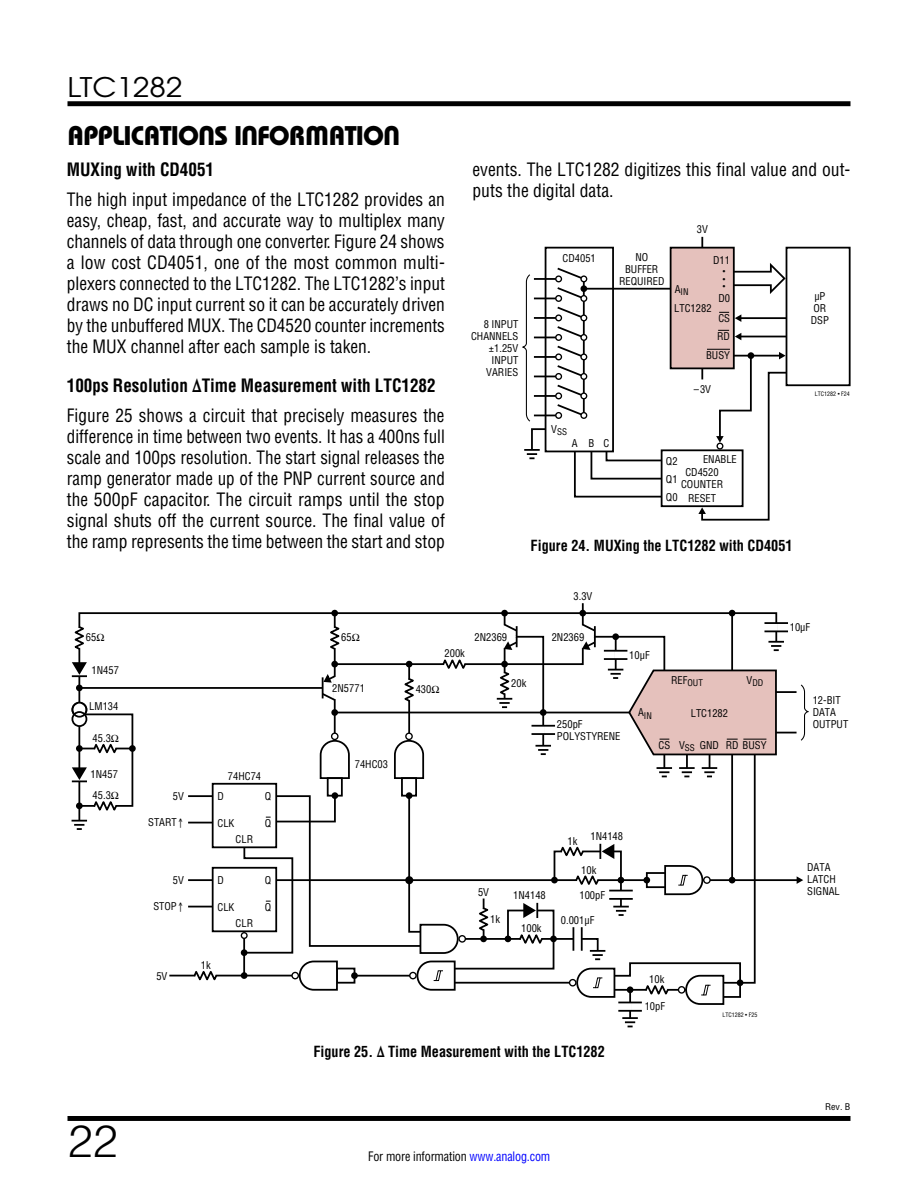
<style>
.page{position:relative;width:918px;height:1188px;background:#fff}
.page>*{position:absolute;margin:0;border:0;box-sizing:border-box;transform-origin:0 0}
.t1{font:300 45px "Helvetica";color:#000}
.t2{font:27px "Linear Bauhaus";letter-spacing:-.02em;color:#000}
.t3{font:27px "Avant Garde";color:#000;scale:1.1 1}
.t4{font:18px/21px "Linear Helv Cond";color:#000;text-align:justify}
.t5{font:18px/21px "Linear Helv Cond";color:#000;text-align:justify;scale:.96 1}
.t6{font:700 18px "Linear Helv Cond";color:#000;scale:.95 1}
.t7{font:700 15px "Linear Helv Cond";color:#000;scale:.95 1}
.t8{font:12.75px "Linear Helv Cond";letter-spacing:-.01em;color:#000;scale:.95 1}
.t9{font:10.5px/12px "Linear Helv Cond";color:#000;text-align:center}
.t10{font:9px "Linear Helv Cond";color:#000}
.t11{font:9px "Linear Helv Cond";color:#000;scale:1.1 1}
.t12{font:7.5px/7.5px "Linear Helv Cond";color:#000;text-align:justify}
.t13{font:6px "Linear Helv Cond";color:#000}
.s1{color:#00f}
</style>
<div class="page">
<div style="left:68px;top:101px;width:782px;height:5px;background:#000"></div>
<div style="left:68px;top:1116px;width:782px;height:5px;background:#000"></div>
<hr style="left:701px;top:237px;width:2px;height:142px;background:#000">
<div style="left:545px;top:247px;width:69px;height:205px;border:2px solid #000"></div>
<svg style="left:735px;top:261px;width:51px;height:35px"></svg>
<svg style="left:522px;top:266px;width:142px;height:232px"></svg>
<div style="left:671px;top:248px;width:63px;height:120px;background:#e5c1bc"></div>
<div style="left:670px;top:247px;width:65px;height:122px;border:2px solid #000"></div>
<div style="left:786px;top:247px;width:65px;height:139px;border:2px solid #000"></div>
<hr style="left:740px;top:317px;width:46px;height:2px;background:#000">
<hr style="left:739px;top:336px;width:47px;height:1px;background:#000">
<svg style="left:735px;top:333px;width:6px;height:7px"></svg>
<svg style="left:735px;top:314px;width:6px;height:8px"></svg>
<div style="left:661px;top:449px;width:83px;height:58px;border:2px solid #000"></div>
<svg style="left:698px;top:349px;width:90px;height:172px"></svg>
<hr style="left:586px;top:288px;width:85px;height:2px;background:#000">
<div style="left:581px;top:285px;width:6px;height:7px;background:#000;border-radius:50%"></div>
<hr style="left:188px;top:879px;width:610px;height:2px;background:#000">
<hr style="left:188px;top:906px;width:48px;height:1px;background:#000">
<hr style="left:169px;top:975px;width:125px;height:1px;background:#000">
<svg style="left:78px;top:612px;width:163px;height:215px"></svg>
<svg style="left:74px;top:624px;width:14px;height:27px"></svg>
<svg style="left:72px;top:662px;width:15px;height:15px"></svg>
<div style="left:76px;top:685px;width:7px;height:6px;background:#000;border-radius:50%"></div>
<div style="left:72px;top:703px;width:14px;height:14px;background:#fff;border-radius:50%"></div>
<div style="left:72px;top:711px;width:15px;height:16px;border:2px solid #000;border-radius:50%"></div>
<div style="left:72px;top:702px;width:15px;height:16px;border:2px solid #000;border-radius:50%"></div>
<svg style="left:72px;top:713px;width:62px;height:101px"></svg>
<svg style="left:72px;top:820px;width:15px;height:10px"></svg>
<div style="left:213px;top:784px;width:63px;height:63px;background:#fff"></div>
<div style="left:212px;top:783px;width:65px;height:65px;border:2px solid #000"></div>
<div style="left:213px;top:868px;width:63px;height:63px;background:#fff"></div>
<div style="left:212px;top:867px;width:65px;height:65px;border:2px solid #000"></div>
<svg style="left:192px;top:971px;width:27px;height:10px"></svg>
<hr style="left:629px;top:990px;width:2px;height:31px;background:#000">
<hr style="left:628px;top:1018px;width:4px;height:10px;background:#9d9d9d">
<svg style="left:622px;top:1017px;width:16px;height:10px"></svg>
<hr style="left:618px;top:1010px;width:24px;height:2px;background:#000">
<svg style="left:241px;top:603px;width:568px;height:408px"></svg>
<div style="left:501px;top:610px;width:7px;height:6px;background:#000;border-radius:50%"></div>
<h2 class="t3" style="left:68px;top:70px;width:106px">LTC1282</h2>
<h2 class="t2" style="left:68px;top:119px;width:334px">APPLICATIONS INFORMATION</h2>
<p class="t6" style="left:67px;top:158px;width:157px">MUXing with CD4051</p>
<p class="t4" style="left:67px;top:189px;width:380px">The high input impedance of the LTC1282 provides an easy, cheap, fast, and accurate way to multiplex many channels of data through one converter. Figure 24 shows a low cost CD4051, one of the most common multi&shy;plexers connected to the LTC1282. The LTC1282’s input draws no DC input current so it can be accurately driven by the unbuffered MUX. The CD4520 counter increments the MUX channel after each sample is taken.</p>
<p class="t6" style="left:67px;top:374px;width:390px">100ps Resolution ∆Time Measurement with LTC1282</p>
<p class="t5" style="left:67px;top:405px;width:395px">Figure 25 shows a circuit that precisely measures the difference in time between two events. It has a 400ns full scale and 100ps resolution. The start signal releases the ramp generator made up of the PNP current source and the 500pF capacitor. The circuit ramps until the stop signal shuts off the current source. The final value of the ramp represents the time between the start and stop</p>
<p class="t4" style="left:472px;top:159px;width:380px">events. The LTC1282 digitizes this final value and out&shy;puts the digital data.</p>
<p class="t9" style="left:471px;top:318px;width:49px;text-align:right">8 INPUT<br>CHANNELS ±1.25V<br>INPUT<br>VARIES</p>
<p class="t9" style="left:563px;top:252px;width:35px">CD4051</p>
<p class="t9" style="left:697px;top:223px;width:13px">3V</p>
<p class="t9" style="left:619px;top:251px;width:47px">NO<br>BUFFER<br>REQUIRED</p>
<p class="t9" style="left:713px;top:254px;width:18px">D11</p>
<p class="t9" style="left:718px;top:292px;width:13px">D0</p>
<p class="t12" style="left:723px;top:268px;width:4px">• • •</p>
<p class="t9" style="left:706px;top:309px;width:25px;line-height:18.6px;text-align:right">CS<br>RD<br>BUSY</p>
<p class="t10" style="left:675px;top:286px;width:15px"><sup>A</sup>IN</p>
<p class="t9" style="left:674px;top:302px;width:39px">LTC1282</p>
<p class="t9" style="left:694px;top:383px;width:19px">–3V</p>
<p class="t10" style="left:551px;top:426px;width:17px"><sup>V</sup>SS</p>
<p class="t9" style="left:572px;top:437px;width:39px">ABC</p>
<p class="t9" style="left:703px;top:454px;width:35px">ENABLE</p>
<p class="t9" style="left:688px;top:492px;width:30px">RESET</p>
<p class="t9" style="left:666px;top:452px;width:13px;line-height:18px;text-align:justify">Q2<br>Q1<br>Q0</p>
<p class="t9" style="left:681px;top:466px;width:43px">CD4520<br>COUNTER</p>
<p class="t7" style="left:531px;top:536px;width:277px">Figure 24. MUXing the LTC1282 with CD4051</p>
<p class="t9" style="left:574px;top:590px;width:20px">3.3V</p>
<p class="t9" style="left:811px;top:290px;width:20px">µP<br>OR<br>DSP</p>
<p class="t13" style="left:815px;top:390px;width:36px">LTC1282 • F24</p>
<p class="t9" style="left:86px;top:632px;width:20px">65Ω</p>
<p class="t9" style="left:92px;top:664px;width:29px">1N457</p>
<p class="t9" style="left:89px;top:700px;width:31px">LM134</p>
<p class="t9" style="left:93px;top:732px;width:28px">45.3Ω</p>
<p class="t9" style="left:91px;top:769px;width:29px">1N457</p>
<p class="t9" style="left:93px;top:789px;width:28px">45.3Ω</p>
<p class="t9" style="left:173px;top:790px;width:13px">5V</p>
<p class="t9" style="left:148px;top:817px;width:37px">START↑</p>
<p class="t9" style="left:173px;top:874px;width:13px">5V</p>
<p class="t9" style="left:153px;top:901px;width:32px">STOP↑</p>
<p class="t9" style="left:156px;top:970px;width:13px">5V</p>
<p class="t9" style="left:228px;top:770px;width:35px">74HC74</p>
<p class="t9" style="left:218px;top:790px;width:8px">D</p>
<p class="t9" style="left:218px;top:817px;width:18px">CLK</p>
<p class="t9" style="left:236px;top:833px;width:19px">CLR</p>
<p class="t9" style="left:265px;top:790px;width:8px">Q</p>
<p class="t9" style="left:265px;top:817px;width:8px">Q</p>
<p class="t9" style="left:218px;top:874px;width:8px">D</p>
<p class="t9" style="left:218px;top:901px;width:18px">CLK</p>
<p class="t9" style="left:236px;top:917px;width:19px">CLR</p>
<p class="t9" style="left:265px;top:874px;width:8px">Q</p>
<p class="t9" style="left:265px;top:901px;width:8px">Q</p>
<p class="t9" style="left:201px;top:959px;width:11px">1k</p>
<h1 class="t1" style="left:68px;top:1113px;width:52px">22</h1>
<p class="t9" style="left:341px;top:632px;width:20px">65Ω</p>
<p class="t9" style="left:445px;top:647px;width:22px">200k</p>
<p class="t9" style="left:332px;top:682px;width:34px">2N5771</p>
<p class="t9" style="left:416px;top:684px;width:25px">430Ω</p>
<p class="t9" style="left:355px;top:758px;width:35px">74HC03</p>
<p class="t9" style="left:475px;top:631px;width:34px">2N2369</p>
<p class="t9" style="left:552px;top:631px;width:34px">2N2369</p>
<p class="t9" style="left:511px;top:677px;width:17px">20k</p>
<p class="t9" style="left:557px;top:719px;width:65px;text-align:left">250pF<br>POLYSTYRENE</p>
<p class="t9" style="left:629px;top:649px;width:22px">10µF</p>
<p class="t10" style="left:638px;top:710px;width:15px"><sup>A</sup>IN</p>
<p class="t9" style="left:671px;top:674px;width:33px">REF<sub>OUT</sub></p>
<p class="t10" style="left:747px;top:677px;width:18px"><sup>V</sup>DD</p>
<p class="t9" style="left:691px;top:707px;width:39px">LTC1282</p>
<p class="t9" style="left:659px;top:739px;width:13px">CS</p>
<p class="t9" style="left:726px;top:739px;width:42px">RD BUSY</p>
<p class="t9" style="left:679px;top:739px;width:41px">V<sub>SS</sub> GND</p>
<p class="t9" style="left:790px;top:621px;width:22px">10µF</p>
<p class="t9" style="left:813px;top:694px;width:37px;text-align:left">12-BIT<br>DATA<br>OUTPUT</p>
<p class="t9" style="left:568px;top:830px;width:57px">1k 1N4148</p>
<p class="t9" style="left:478px;top:886px;width:13px">5V</p>
<p class="t9" style="left:490px;top:913px;width:11px">1k</p>
<p class="t9" style="left:513px;top:889px;width:34px">1N4148</p>
<p class="t9" style="left:521px;top:922px;width:22px">100k</p>
<p class="t9" style="left:581px;top:864px;width:17px">10k</p>
<p class="t9" style="left:579px;top:889px;width:27px">100pF</p>
<p class="t9" style="left:561px;top:914px;width:35px">0.001µF</p>
<p class="t7" style="left:313px;top:1042px;width:308px">Figure 25. ∆ Time Measurement with the LTC1282</p>
<p class="t9" style="left:649px;top:973px;width:17px">10k</p>
<p class="t9" style="left:645px;top:1000px;width:22px">10pF</p>
<p class="t8" style="left:368px;top:1148px;width:193px">For more information <span class="s1">www.analog.com</span></p>
<p class="t13" style="left:722px;top:1011px;width:36px">LTC1282 • F25</p>
<p class="t9" style="left:807px;top:861px;width:34px;text-align:left">DATA<br>LATCH<br>SIGNAL</p>
<p class="t11" style="left:825px;top:1102px;width:24px">Rev. B</p>
</div>
